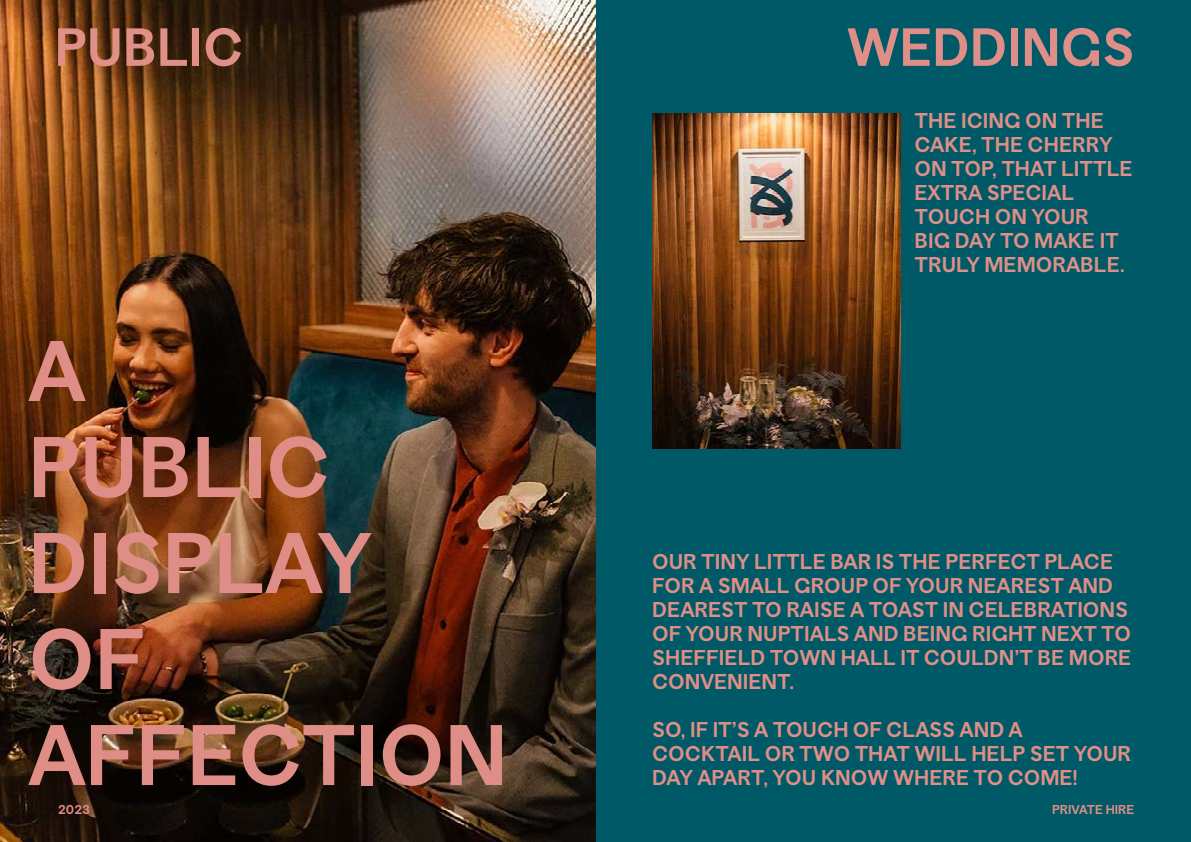
<style>
.page{position:relative;width:1191px;height:842px;background:#005966}
.page>*{position:absolute;margin:0;border:0;box-sizing:border-box;transform-origin:0 0}
.t1{font:80px/96px "Proto Grotesk";color:#df8e87}
.t2{font:50px "Proto Grotesk";color:#df8f87}
.t3{font:50px "Proto Grotesk";color:#df9087}
.t4{font:20px/24px "Proto Grotesk";color:#df8f87}
.t5{font:12px "Proto Grotesk";color:#df8f87}
</style>
<div class="page">
<img style="left:0;top:0;width:595px;height:842px">
<img style="left:652px;top:113px;width:248px;height:336px">
<h2 class="t3" style="left:55px;top:12px;width:190px">PUBLIC</h2>
<h1 class="t1" style="left:28px;top:322px;width:481px">A<br>PUBLIC<br>DISPLAY<br>OF<br>AFFECTION</h1>
<h2 class="t2" style="left:847px;top:12px;width:289px">WEDDINGS</h2>
<p class="t4" style="left:914px;top:109px;width:220px">THE ICING ON THE<br>CAKE, THE CHERRY<br>ON TOP, THAT LITTLE<br>EXTRA SPECIAL<br>TOUCH ON YOUR<br>BIG DAY TO MAKE IT<br>TRULY MEMORABLE.</p>
<p class="t4" style="left:652px;top:549px;width:480px">OUR TINY LITTLE BAR IS THE PERFECT PLACE FOR A SMALL GROUP OF YOUR NEAREST AND DEAREST TO RAISE A TOAST IN CELEBRATIONS OF YOUR NUPTIALS AND BEING RIGHT NEXT TO SHEFFIELD TOWN HALL IT COULDN’T BE MORE CONVENIENT.</p>
<p class="t4" style="left:652px;top:717px;width:480px">SO, IF IT’S A TOUCH OF CLASS AND A<br>COCKTAIL OR TWO THAT WILL HELP SET YOUR<br>DAY APART, YOU KNOW WHERE TO COME!</p>
<p class="t5" style="left:58px;top:801px;width:33px">2023</p>
<p class="t5" style="left:1052px;top:801px;width:83px">PRIVATE HIRE</p>
</div>
